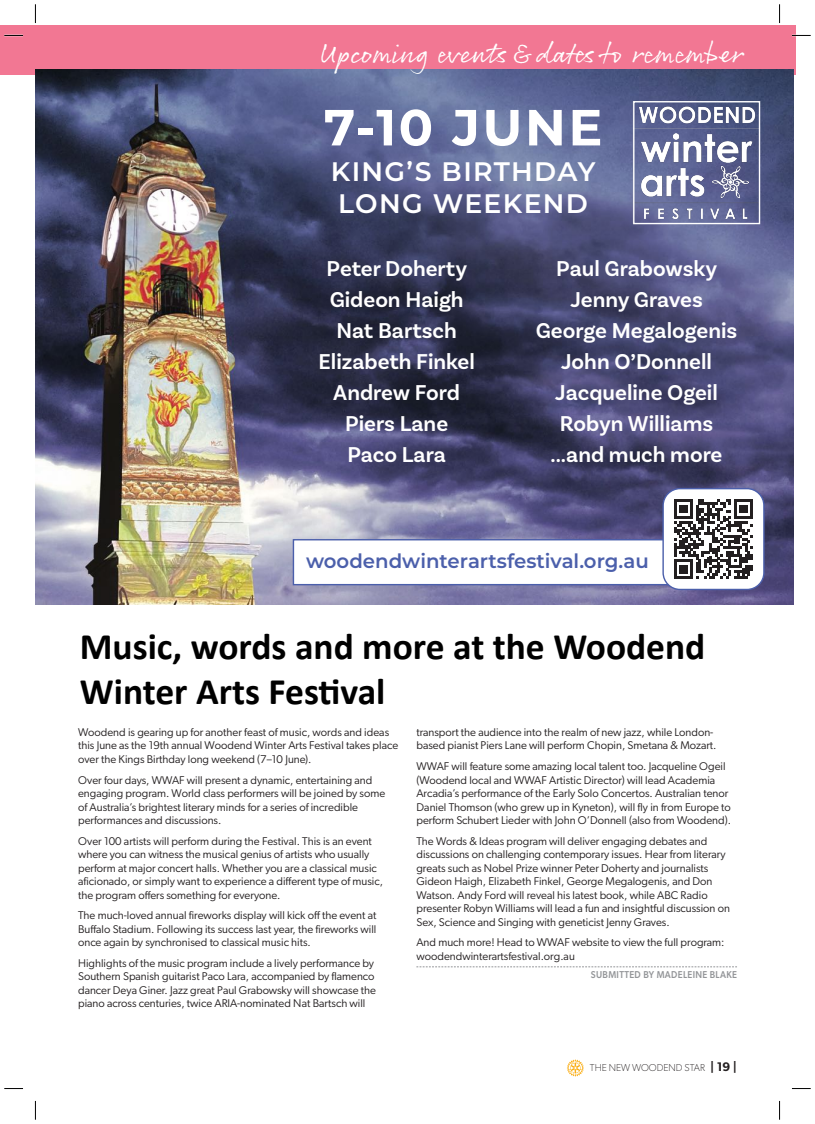
<style>
.page{position:relative;width:815px;height:1124px;background:#fff}
.page>*{position:absolute;margin:0;border:0;box-sizing:border-box;transform-origin:0 0}
.t1{font:700 50.62px "Montserrat";letter-spacing:.05em;color:#fff}
.t2{font:700 37.5px/45px "Calibri";color:#000}
.t3{font:28.75px "Rollerscript Rough";color:#fff}
.t4{font:600 26.75px/32.1px "Montserrat";letter-spacing:.05em;color:#fff}
.t5{font:600 22.5px/31px "Basic Sans";color:#fff;text-align:center}
.t6{font:600 19.75px "Montserrat";color:#4b5fab}
.t7{font:11.25px/13.5px "Gibson";color:#231f20}
.t8{font:500 10px "Gibson";letter-spacing:.04em;color:#939598;scale:.9 1}
.t9{font:100 10px "Gibson";color:#231f20}
.s1{font-weight:600;font-size:12.5px}
</style>
<div class="page">
<svg style="left:567px;top:1059px;width:17px;height:17px"></svg>
<div style="left:34px;top:25px;width:761px;height:49px;background:#f27793"></div>
<div style="left:0;top:25px;width:43px;height:49px;background:#f27793"></div>
<svg style="left:416px;top:966px;width:321px;height:1px"></svg>
<img style="left:35px;top:69px;width:759px;height:535px">
<div style="left:293px;top:539px;width:395px;height:45px;background:#fff"></div>
<div style="left:293px;top:539px;width:396px;height:46px;border:1px solid #4b5fab"></div>
<div style="left:663px;top:488px;width:101px;height:101px;background:#fff;border-radius:17px"></div>
<svg style="left:674px;top:499px;width:79px;height:79px"></svg>
<div style="left:662px;top:488px;width:103px;height:102px;border:1px solid #4b5fab;border-radius:17px"></div>
<img style="left:629px;top:97px;width:136px;height:130px">
<div style="left:633px;top:101px;width:127px;height:123px;border:1px solid #fff"></div>
<svg style="left:4px;top:35px;width:19px;height:1px"></svg>
<svg style="left:792px;top:35px;width:19px;height:1px"></svg>
<svg style="left:4px;top:1088px;width:19px;height:1px"></svg>
<svg style="left:792px;top:1088px;width:19px;height:1px"></svg>
<svg style="left:35px;top:4px;width:1px;height:19px"></svg>
<svg style="left:35px;top:1100px;width:1px;height:19px"></svg>
<svg style="left:779px;top:4px;width:1px;height:19px"></svg>
<svg style="left:779px;top:1100px;width:1px;height:19px"></svg>
<h3 class="t3" style="left:321px;top:35px;width:424px">Upcoming events &amp; dates to remember</h3>
<h1 class="t1" style="left:324px;top:91px;width:280px">7-10 JUNE</h1>
<h3 class="t4" style="left:331px;top:154px;width:266px">KING’S BIRTHDAY<br>LONG WEEKEND</h3>
<h3 class="t5" style="left:318px;top:253px;width:158px">Peter Doherty<br>Gideon Haigh<br>Nat Bartsch<br>Elizabeth Finkel<br>Andrew Ford<br>Piers Lane<br>Paco Lara</h3>
<h3 class="t5" style="left:536px;top:253px;width:203px">Paul Grabowsky<br>Jenny Graves<br>George Megalogenis<br>John O’Donnell<br>Jacqueline Ogeil<br>Robyn Williams ...and much more</h3>
<h3 class="t6" style="left:306px;top:546px;width:344px">woodendwinterartsfestival.org.au</h3>
<h2 class="t2" style="left:80px;top:622px;width:627px">Music, words and more at the Woodend<br>Winter Arts Festival</h2>
<p class="t7" style="left:78px;top:725px;width:322px">Woodend is gearing up for another feast of music, words and ideas this June as the 19th annual Woodend Winter Arts Festival takes place over the Kings Birthday long weekend (7–10 June).</p>
<p class="t7" style="left:78px;top:772px;width:309px">Over four days, WWAF will present a dynamic, entertaining and engaging program. World class performers will be joined by some of Australia’s brightest literary minds for a series of incredible performances and discussions.</p>
<p class="t7" style="left:78px;top:833px;width:306px">Over 100 artists will perform during the Festival. This is an event where you can witness the musical genius of artists who usually perform at major concert halls. Whether you are a classical music aficionado, or simply want to experience a different type of music, the program offers something for everyone.</p>
<p class="t7" style="left:78px;top:908px;width:300px;text-align:justify">The much-loved annual fireworks display will kick off the event at Buffalo Stadium. Following its success last year, the fireworks will once again by synchronised to classical music hits.</p>
<p class="t7" style="left:78px;top:955px;width:299px">Highlights of the music program include a lively performance by Southern Spanish guitarist Paco Lara, accompanied by flamenco dancer Deya Giner. Jazz great Paul Grabowsky will showcase the piano across centuries, twice ARIA-nominated Nat Bartsch will</p>
<p class="t7" style="left:416px;top:725px;width:302px">transport the audience into the realm of new jazz, while London&shy;based pianist Piers Lane will perform Chopin, Smetana &amp; Mozart.</p>
<p class="t7" style="left:416px;top:759px;width:316px">WWAF will feature some amazing local talent too. Jacqueline Ogeil (Woodend local and WWAF Artistic Director) will lead Academia Arcadia’s performance of the Early Solo Concertos. Australian tenor Daniel Thomson (who grew up in Kyneton), will fly in from Europe to perform Schubert Lieder with John O’Donnell (also from Woodend).</p>
<p class="t7" style="left:416px;top:833px;width:315px">The Words &amp; Ideas program will deliver engaging debates and discussions on challenging contemporary issues. Hear from literary greats such as Nobel Prize winner Peter Doherty and journalists Gideon Haigh, Elizabeth Finkel, George Megalogenis, and Don Watson. Andy Ford will reveal his latest book, while ABC Radio presenter Robyn Williams will lead a fun and insightful discussion on Sex, Science and Singing with geneticist Jenny Graves.</p>
<p class="t7" style="left:416px;top:935px;width:310px">And much more! Head to WWAF website to view the full program: woodendwinterartsfestival.org.au</p>
<p class="t8" style="left:591px;top:968px;width:164px">SUBMITTED BY MADELEINE BLAKE</p>
<p class="t9" style="left:590px;top:1061px;width:149px">THE NEW WOODEND STAR <span class="s1">| 19 |</span></p>
</div>
